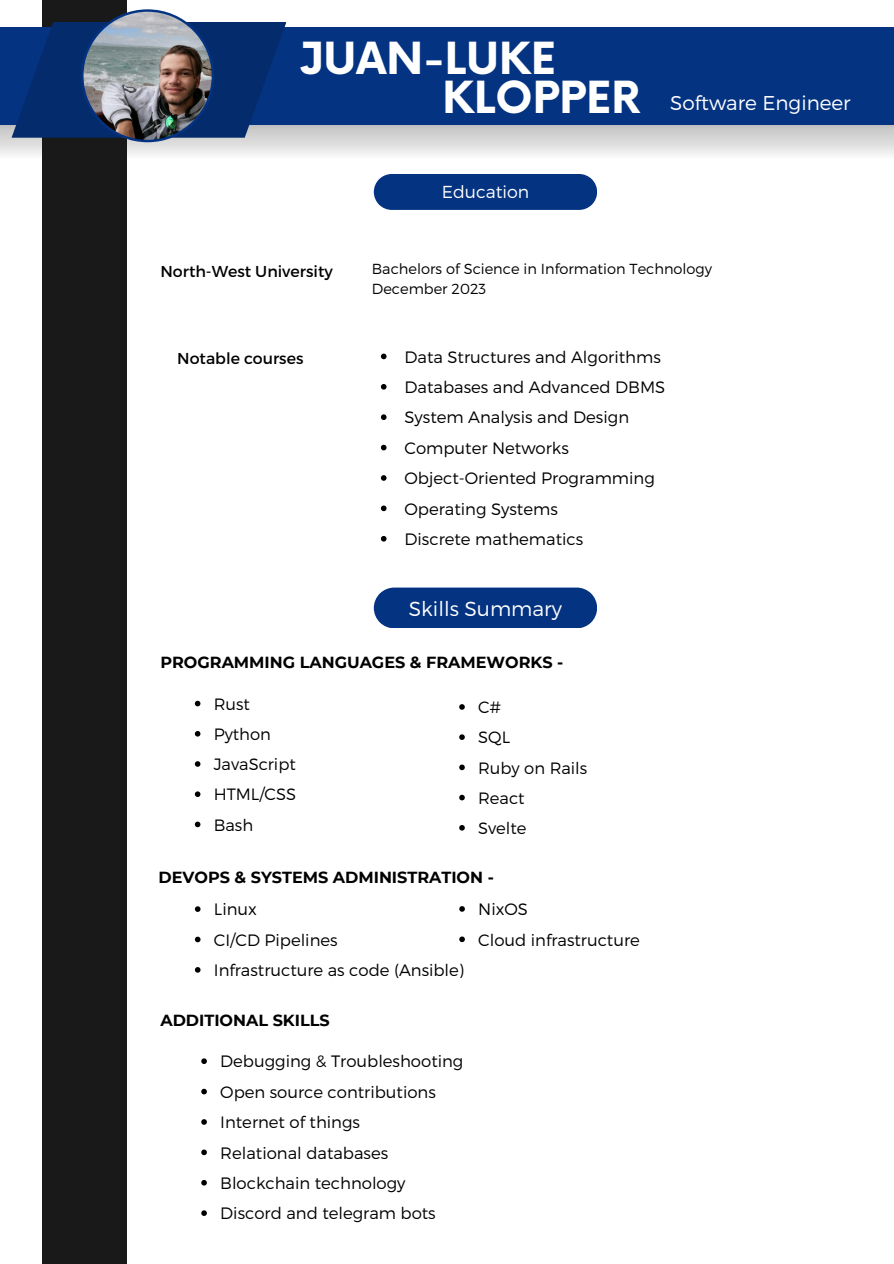
<style>
.page{position:relative;width:894px;height:1264px;background:#fff}
.page>*{position:absolute;margin:0;border:0;box-sizing:border-box;transform-origin:0 0}
.t1{font:700 43.05px "Now";color:#fff}
.t2{font:300 20.4px "Montserrat";color:#fff}
.t3{font:300 19.95px "Montserrat";color:#fff}
.t4{font:300 17.25px "Montserrat";color:#fff}
.t5{font:300 16.5px "Montserrat";color:#000}
.t6{font:300 16.35px "Montserrat";color:#000}
.t7{font:700 16.05px "Montserrat";color:#010101}
.t8{font:15.75px "Montserrat";color:#010101}
.t9{font:300 14.55px "Montserrat";color:#010101}
</style>
<div class="page">
<svg style="left:0;top:124px;width:893px;height:31px;background:#d4d5d8"></svg>
<div style="left:42px;top:0;width:85px;height:1263px;background:#191919"></div>
<div style="left:0;top:27px;width:893px;height:97px;background:#043382"></div>
<svg style="left:12px;top:9px;width:274px;height:133px"></svg>
<div style="left:374px;top:174px;width:223px;height:36px;background:#043382"></div>
<svg style="left:381px;top:353px;width:5px;height:6px"></svg>
<svg style="left:381px;top:384px;width:5px;height:5px"></svg>
<svg style="left:381px;top:414px;width:5px;height:6px"></svg>
<svg style="left:381px;top:445px;width:5px;height:5px"></svg>
<svg style="left:381px;top:475px;width:5px;height:6px"></svg>
<svg style="left:381px;top:505px;width:5px;height:6px"></svg>
<svg style="left:381px;top:536px;width:5px;height:5px"></svg>
<div style="left:374px;top:587px;width:223px;height:41px;background:#043382"></div>
<svg style="left:459px;top:704px;width:5px;height:5px"></svg>
<svg style="left:459px;top:734px;width:5px;height:6px"></svg>
<svg style="left:459px;top:764px;width:5px;height:6px"></svg>
<svg style="left:459px;top:794px;width:5px;height:6px"></svg>
<svg style="left:459px;top:825px;width:5px;height:5px"></svg>
<svg style="left:195px;top:700px;width:5px;height:6px"></svg>
<svg style="left:195px;top:731px;width:5px;height:5px"></svg>
<svg style="left:195px;top:761px;width:5px;height:5px"></svg>
<svg style="left:195px;top:791px;width:5px;height:6px"></svg>
<svg style="left:195px;top:821px;width:5px;height:6px"></svg>
<svg style="left:195px;top:906px;width:5px;height:5px"></svg>
<svg style="left:195px;top:936px;width:5px;height:6px"></svg>
<svg style="left:195px;top:967px;width:5px;height:5px"></svg>
<svg style="left:459px;top:906px;width:6px;height:5px"></svg>
<svg style="left:459px;top:936px;width:6px;height:6px"></svg>
<svg style="left:201px;top:1058px;width:6px;height:5px"></svg>
<svg style="left:201px;top:1088px;width:6px;height:6px"></svg>
<svg style="left:201px;top:1119px;width:6px;height:5px"></svg>
<svg style="left:201px;top:1149px;width:6px;height:6px"></svg>
<svg style="left:201px;top:1180px;width:6px;height:5px"></svg>
<svg style="left:201px;top:1210px;width:6px;height:5px"></svg>
<h2 class="t1" style="left:299px;top:35px;width:258px">JUAN-LUKE</h2>
<h1 class="t1" style="left:442px;top:74px;width:199px">KLOPPER</h1>
<h4 class="t4" style="left:441px;top:180px;width:89px">Education</h4>
<h1 class="t3" style="left:670px;top:90px;width:182px">Software Engineer</h1>
<p class="t8" style="left:160px;top:261px;width:174px">North-West University</p>
<p class="t8" style="left:177px;top:348px;width:128px">Notable courses</p>
<h4 class="t9" style="left:372px;top:260px;width:341px">Bachelors of Science in Information Technology</h4>
<p class="t9" style="left:372px;top:279px;width:116px">December 2023</p>
<p class="t5" style="left:404px;top:346px;width:258px">Data Structures and Algorithms</p>
<p class="t5" style="left:404px;top:376px;width:262px">Databases and Advanced DBMS</p>
<p class="t5" style="left:404px;top:407px;width:226px">System Analysis and Design</p>
<p class="t5" style="left:404px;top:437px;width:166px">Computer Networks</p>
<p class="t5" style="left:404px;top:467px;width:252px">Object-Oriented Programming</p>
<p class="t5" style="left:404px;top:498px;width:155px">Operating Systems</p>
<p class="t5" style="left:404px;top:528px;width:180px">Discrete mathematics</p>
<h4 class="t2" style="left:409px;top:595px;width:155px">Skills Summary</h4>
<h2 class="t7" style="left:160px;top:653px;width:404px">PROGRAMMING LANGUAGES &amp; FRAMEWORKS -</h2>
<h3 class="t6" style="left:478px;top:696px;width:25px">C#</h3>
<p class="t6" style="left:478px;top:727px;width:34px">SQL</p>
<p class="t6" style="left:478px;top:757px;width:111px">Ruby on Rails</p>
<p class="t6" style="left:478px;top:787px;width:48px">React</p>
<p class="t6" style="left:478px;top:817px;width:50px">Svelte</p>
<p class="t6" style="left:214px;top:693px;width:38px">Rust</p>
<p class="t6" style="left:214px;top:723px;width:59px">Python</p>
<p class="t6" style="left:214px;top:753px;width:83px">JavaScript</p>
<p class="t6" style="left:214px;top:784px;width:84px">HTML/CSS</p>
<p class="t6" style="left:214px;top:814px;width:41px">Bash</p>
<p class="t7" style="left:158px;top:867px;width:337px">DEVOPS &amp; SYSTEMS ADMINISTRATION -</p>
<h3 class="t5" style="left:214px;top:898px;width:45px">Linux</h3>
<p class="t5" style="left:214px;top:929px;width:125px">CI/CD Pipelines</p>
<p class="t5" style="left:214px;top:959px;width:252px">Infrastructure as code (Ansible)</p>
<p class="t5" style="left:478px;top:898px;width:51px">NixOS</p>
<p class="t5" style="left:478px;top:928px;width:163px">Cloud infrastructure</p>
<p class="t7" style="left:160px;top:1010px;width:171px">ADDITIONAL SKILLS</p>
<h3 class="t5" style="left:220px;top:1050px;width:244px">Debugging &amp; Troubleshooting</h3>
<p class="t5" style="left:220px;top:1081px;width:217px">Open source contributions</p>
<p class="t5" style="left:220px;top:1111px;width:141px">Internet of things</p>
<p class="t5" style="left:220px;top:1141px;width:169px">Relational databases</p>
<p class="t5" style="left:220px;top:1172px;width:187px">Blockchain technology</p>
<p class="t5" style="left:220px;top:1202px;width:217px">Discord and telegram bots</p>
</div>
